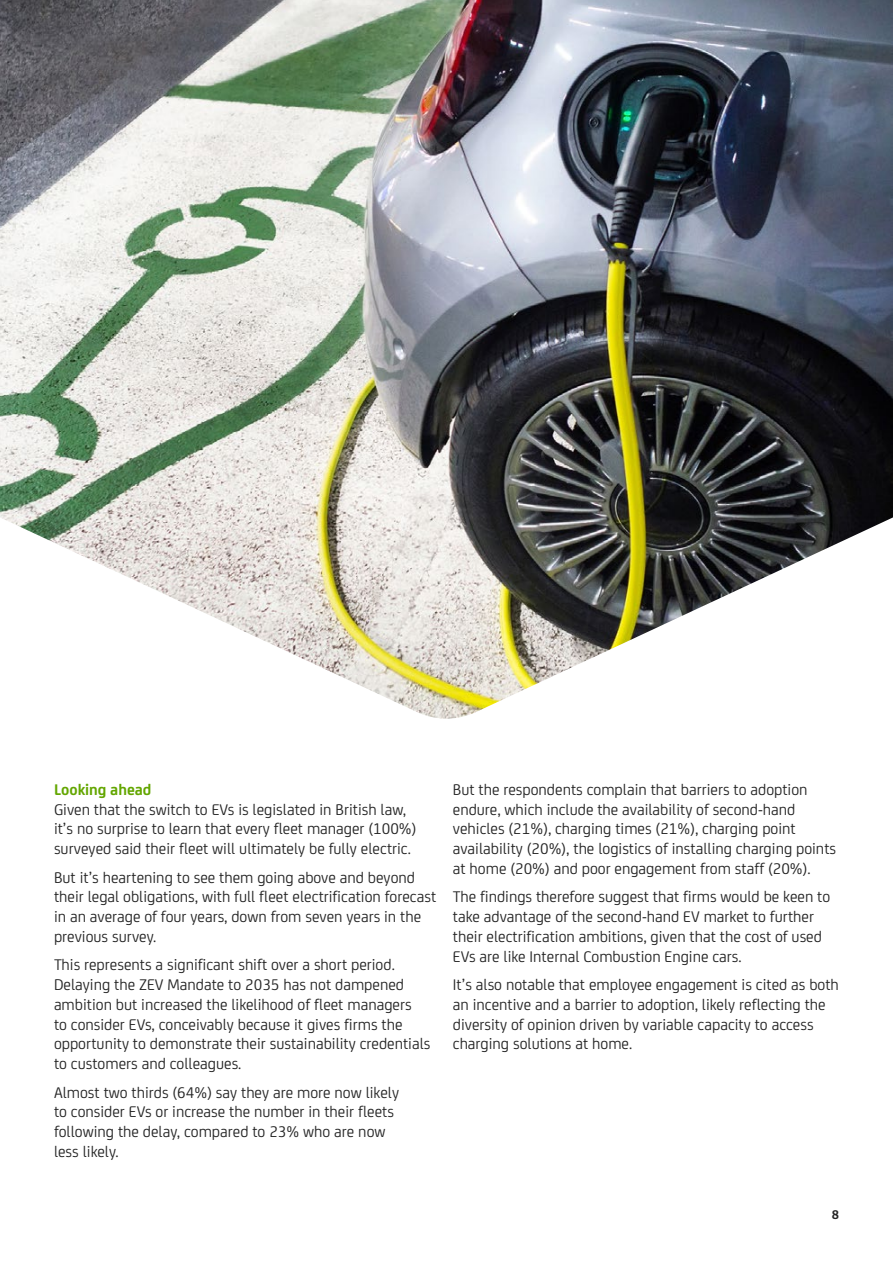
<style>
.page{position:relative;width:893px;height:1263px;background:#fff}
.page>*{position:absolute;margin:0;border:0;box-sizing:border-box;transform-origin:0 0}
.t1{font:16.5px/19.8px "Lex Joey";color:#242424}
.t2{font:700 16.5px "Lex Joey";color:#63a600}
.t3{font:700 13.5px "Lex Joey";color:#242424}
</style>
<div class="page">
<img style="left:0;top:0;width:893px;height:719px">
<p class="t2" style="left:54px;top:777px;width:99px">Looking ahead</p>
<p class="t1" style="left:54px;top:798px;width:364px">Given that the switch to EVs is legislated in British law, it’s no surprise to learn that every fleet manager (100%) surveyed said their fleet will ultimately be fully electric.</p>
<p class="t1" style="left:54px;top:866px;width:384px">But it’s heartening to see them going above and beyond their legal obligations, with full fleet electrification forecast in an average of four years, down from seven years in the previous survey.</p>
<p class="t1" style="left:54px;top:954px;width:378px">This represents a significant shift over a short period.<br>Delaying the ZEV Mandate to 2035 has not dampened ambition but increased the likelihood of fleet managers<br>to consider EVs, conceivably because it gives firms the opportunity to demonstrate their sustainability credentials to customers and colleagues.</p>
<p class="t1" style="left:54px;top:1081px;width:347px">Almost two thirds (64%) say they are more now likely to consider EVs or increase the number in their fleets following the delay, compared to 23% who are now less likely.</p>
<p class="t1" style="left:453px;top:778px;width:385px">But the respondents complain that barriers to adoption endure, which include the availability of second-hand vehicles (21%), charging times (21%), charging point availability (20%), the logistics of installing charging points at home (20%) and poor engagement from staff (20%).</p>
<p class="t1" style="left:453px;top:886px;width:379px">The findings therefore suggest that firms would be keen to take advantage of the second-hand EV market to further their electrification ambitions, given that the cost of used EVs are like Internal Combustion Engine cars.</p>
<p class="t1" style="left:453px;top:974px;width:388px">It’s also notable that employee engagement is cited as both an incentive and a barrier to adoption, likely reflecting the diversity of opinion driven by variable capacity to access charging solutions at home.</p>
<p class="t3" style="left:832px;top:1204px;width:9px">8</p>
</div>
